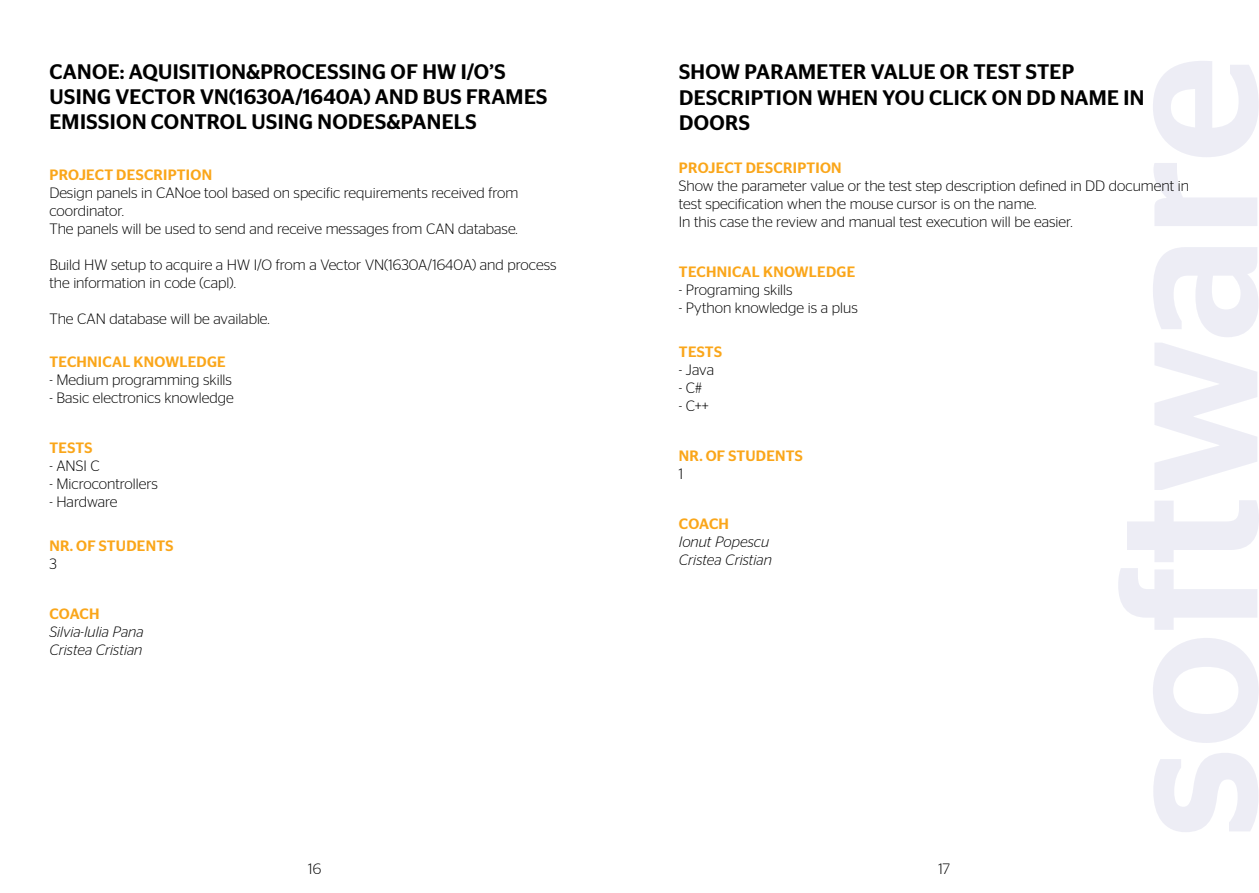
<style>
.page{position:relative;width:1259px;height:893px;background:#fff}
.page>*{position:absolute;margin:0;border:0;box-sizing:border-box;transform-origin:0 0}
.t1{font:500 21px/25.2px "Continental Stag Sans";letter-spacing:.015em;color:#000}
.t2{font:300 15px/18px "Continental Stag Sans";color:#000}
.t3{font:500 15px "Continental Stag Sans";letter-spacing:.02em;color:#faa61a}
.t4{font:italic 300 15px/18px "Continental Stag Sans";color:#000}
</style>
<div class="page">
<svg style="left:1153px;top:753px;width:105px;height:79px"></svg>
<svg style="left:1153px;top:638px;width:105px;height:105px"></svg>
<svg style="left:1118px;top:568px;width:139px;height:62px"></svg>
<svg style="left:1127px;top:500px;width:132px;height:62px"></svg>
<svg style="left:1155px;top:343px;width:102px;height:147px"></svg>
<svg style="left:1153px;top:247px;width:105px;height:90px"></svg>
<svg style="left:1154px;top:163px;width:103px;height:63px"></svg>
<svg style="left:1153px;top:61px;width:105px;height:96px"></svg>
<h1 class="t1" style="left:50px;top:59px;width:499px">CANOE: AQUISITION&amp;PROCESSING OF HW I/O’S<br>USING VECTOR VN(1630A/1640A) AND BUS FRAMES<br>EMISSION CONTROL USING NODES&amp;PANELS</h1>
<p class="t3" style="left:49px;top:166px;width:164px">PROJECT DESCRIPTION</p>
<p class="t2" style="left:49px;top:183px;width:470px">Design panels in CANoe tool based on specific requirements received from coordinator.<br>The panels will be used to send and receive messages from CAN database.</p>
<p class="t2" style="left:49px;top:255px;width:509px">Build HW setup to acquire a HW I/O from a Vector VN(1630A/1640A) and process the information in code (capl).</p>
<p class="t2" style="left:49px;top:309px;width:222px">The CAN database will be available.</p>
<p class="t3" style="left:49px;top:353px;width:178px">TECHNICAL KNOWLEDGE</p>
<p class="t2" style="left:49px;top:370px;width:184px">- Medium programming skills</p>
<p class="t2" style="left:49px;top:388px;width:186px">- Basic electronics knowledge</p>
<p class="t3" style="left:49px;top:439px;width:45px">TESTS</p>
<p class="t2" style="left:49px;top:457px;width:52px">- ANSI C</p>
<p class="t2" style="left:49px;top:475px;width:110px">- Microcontrollers</p>
<p class="t2" style="left:49px;top:493px;width:70px">- Hardware</p>
<p class="t3" style="left:49px;top:537px;width:125px">NR. OF STUDENTS</p>
<p class="t2" style="left:49px;top:554px;width:9px">3</p>
<p class="t3" style="left:49px;top:605px;width:51px">COACH</p>
<p class="t4" style="left:49px;top:622px;width:96px">Silvia-Iulia Pana<br>Cristea Cristian</p>
<h1 class="t1" style="left:679px;top:59px;width:467px">SHOW PARAMETER VALUE OR TEST STEP<br>DESCRIPTION WHEN YOU CLICK ON DD NAME IN<br>DOORS</h1>
<p class="t3" style="left:679px;top:159px;width:164px">PROJECT DESCRIPTION</p>
<p class="t2" style="left:679px;top:176px;width:512px">Show the parameter value or the test step description defined in DD document in test specification when the mouse cursor is on the name.<br>In this case the review and manual test execution will be easier.</p>
<p class="t3" style="left:679px;top:263px;width:178px">TECHNICAL KNOWLEDGE</p>
<p class="t2" style="left:679px;top:281px;width:115px">- Programing skills</p>
<p class="t2" style="left:679px;top:299px;width:180px">- Python knowledge is a plus</p>
<p class="t3" style="left:679px;top:343px;width:45px">TESTS</p>
<p class="t2" style="left:679px;top:360px;width:37px">- Java</p>
<p class="t2" style="left:679px;top:378px;width:25px">- C#</p>
<p class="t2" style="left:679px;top:396px;width:32px">- C++</p>
<p class="t3" style="left:679px;top:447px;width:125px">NR. OF STUDENTS</p>
<p class="t2" style="left:679px;top:464px;width:6px">1</p>
<p class="t3" style="left:679px;top:515px;width:51px">COACH</p>
<p class="t4" style="left:679px;top:533px;width:95px">Ionut Popescu<br>Cristea Cristian</p>
<p class="t2" style="left:308px;top:860px;width:14px">16</p>
<p class="t2" style="left:938px;top:860px;width:13px">17</p>
</div>
